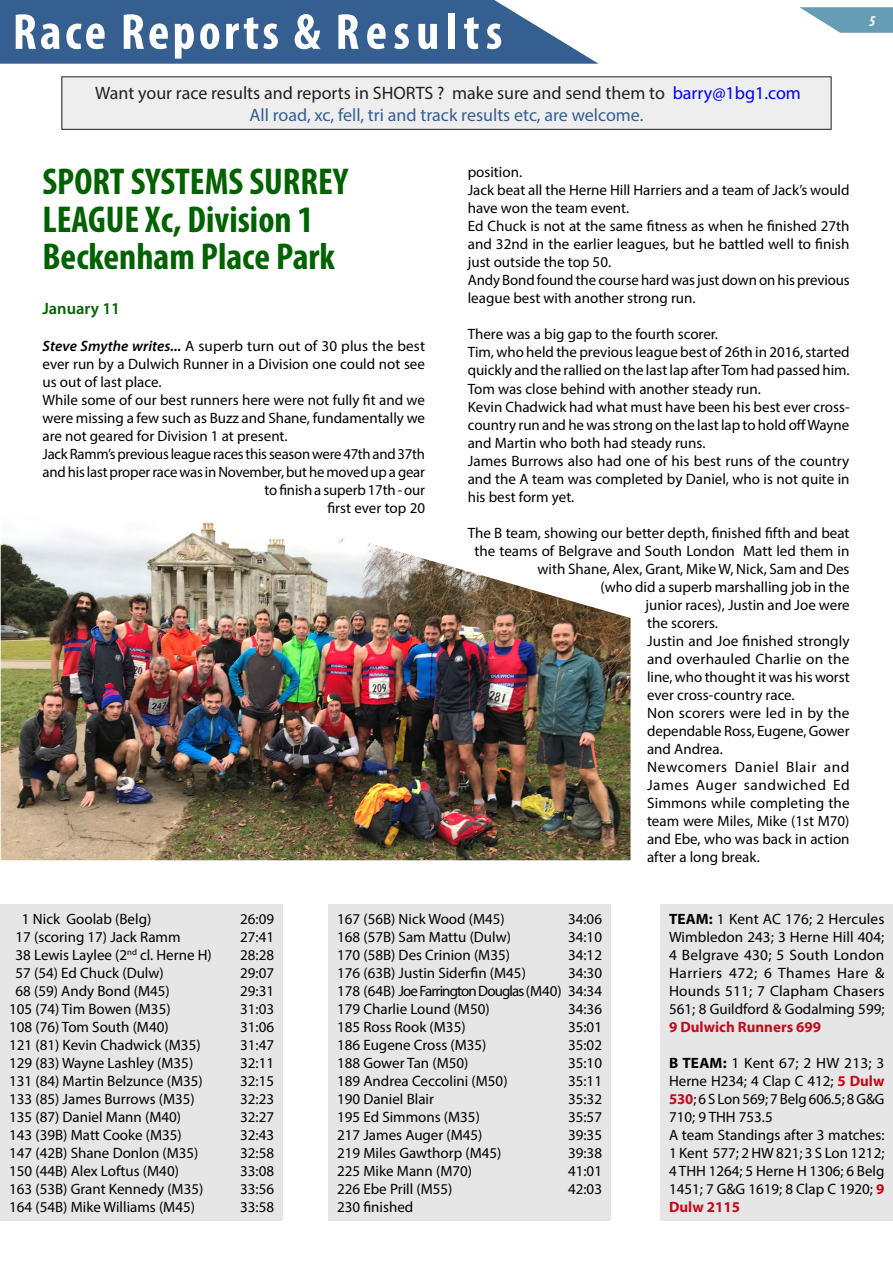
<style>
.page{position:relative;width:893px;height:1263px;background:#fff}
.page>*{position:absolute;margin:0;border:0;box-sizing:border-box;transform-origin:0 0}
.t1{font:700 condensed 51px "Myriad Pro";letter-spacing:.065em;color:#fff}
.t2{font:700 condensed 37.5px/37.5px "Myriad Pro";color:#006100}
.t3{font:18px/21.6px "Myriad Pro";color:#231f20;text-align:center}
.t4{font:600 16.5px "Myriad Pro";color:#006100}
.t5{font:15px/18px "Myriad Pro";color:#000}
.t6{font:15px "Myriad Pro";letter-spacing:.04em;color:#000}
.t7{font:15px "Myriad Pro";letter-spacing:.035em;color:#000}
.t8{font:700 15px "Myriad Pro";color:#c10c1b}
.t9{font:italic 700 condensed 15px "Myriad Pro";color:#fff}
.s1{color:#00f}
.s2{color:#365f91}
.s3{font-weight:600;font-style:italic}
.s4{font-weight:700}
.s5{font-weight:700;color:#c10c1b}
</style>
<div class="page">
<svg style="left:799px;top:7px;width:94px;height:26px"></svg>
<svg style="left:61px;top:76px;width:770px;height:54px;background:#e4e4e4"></svg>
<svg style="left:0;top:0;width:598px;height:64px;background:#486d9a"></svg>
<div style="left:1px;top:904px;width:282px;height:316px;background:#e6e6e6"></div>
<div style="left:660px;top:904px;width:233px;height:316px;background:#e6e6e6"></div>
<img style="left:1px;top:522px;width:629px;height:338px">
<div style="left:329px;top:904px;width:282px;height:316px;background:#e6e6e6"></div>
<h1 class="t1" style="left:13px;top:0;width:491px">Race Reports &amp; Results</h1>
<p class="t3" style="left:95px;top:82px;width:707px">Want your race results and reports in SHORTS ? make sure and send them to <span class="s1">barry@1bg1.com<br></span><span class="s2">All road, xc, fell, tri and track results etc, are welcome.</span></p>
<h2 class="t2" style="left:43px;top:162px;width:307px">SPORT SYSTEMS SURREY<br>LEAGUE Xc, Division 1<br>Beckenham Place Park</h2>
<p class="t4" style="left:43px;top:298px;width:79px">January 11</p>
<p class="t5" style="left:43px;top:336px;width:384px"><span class="s3">Steve Smythe writes...</span> A superb turn out of 30 plus the best</p>
<p class="t5" style="left:43px;top:354px;width:384px">ever run by a Dulwich Runner in a Division one could not see</p>
<p class="t5" style="left:43px;top:372px;width:121px">us out of last place.</p>
<p class="t5" style="left:43px;top:391px;width:384px">While some of our best runners here were not fully fit and we</p>
<p class="t5" style="left:43px;top:409px;width:384px">were missing a few such as Buzz and Shane, fundamentally we</p>
<p class="t5" style="left:43px;top:427px;width:247px">are not geared for Division 1 at present.</p>
<p class="t5" style="left:43px;top:445px;width:384px">Jack Ramm’s previous league races this season were 47th and 37th</p>
<p class="t5" style="left:43px;top:463px;width:384px">and his last proper race was in November, but he moved up a gear</p>
<p class="t5" style="left:265px;top:481px;width:162px">to finish a superb 17th - our</p>
<p class="t5" style="left:328px;top:499px;width:99px">first ever top 20</p>
<p class="t5" style="left:468px;top:163px;width:384px">position.<br>Jack beat all the Herne Hill Harriers and a team of Jack’s would have won the team event.<br>Ed Chuck is not at the same fitness as when he finished 27th and 32nd in the earlier leagues, but he battled well to finish just outside the top 50.<br>Andy Bond found the course hard was just down on his previous league best with another strong run.</p>
<p class="t5" style="left:468px;top:325px;width:383px">There was a big gap to the fourth scorer.<br>Tim, who held the previous league best of 26th in 2016, started quickly and the rallied on the last lap after Tom had passed him.<br>Tom was close behind with another steady run.<br>Kevin Chadwick had what must have been his best ever cross&shy;country run and he was strong on the last lap to hold off Wayne and Martin who both had steady runs.<br>James Burrows also had one of his best runs of the country and the A team was completed by Daniel, who is not quite in his best form yet.</p>
<p class="t5" style="left:468px;top:523px;width:383px">The B team, showing our better depth, finished fifth and beat</p>
<p class="t5" style="left:475px;top:541px;width:376px">the teams of Belgrave and South London Matt led them in</p>
<p class="t5" style="left:538px;top:559px;width:313px">with Shane, Alex, Grant, Mike W, Nick, Sam and Des</p>
<p class="t5" style="left:601px;top:578px;width:250px">(who did a superb marshalling job in the</p>
<p class="t5" style="left:646px;top:596px;width:206px">junior races), Justin and Joe were</p>
<p class="t5" style="left:647px;top:614px;width:72px">the scorers.</p>
<p class="t5" style="left:647px;top:632px;width:204px">Justin and Joe finished strongly</p>
<p class="t5" style="left:647px;top:650px;width:204px">and overhauled Charlie on the</p>
<p class="t5" style="left:647px;top:668px;width:204px">line, who thought it was his worst</p>
<p class="t5" style="left:647px;top:686px;width:149px">ever cross-country race.</p>
<p class="t5" style="left:647px;top:704px;width:204px">Non scorers were led in by the</p>
<p class="t5" style="left:647px;top:722px;width:204px">dependable Ross, Eugene, Gower</p>
<p class="t5" style="left:647px;top:740px;width:77px">and Andrea.</p>
<p class="t6" style="left:647px;top:758px;width:204px">Newcomers Daniel Blair and</p>
<p class="t7" style="left:647px;top:776px;width:204px">James Auger sandwiched Ed</p>
<p class="t5" style="left:647px;top:794px;width:204px">Simmons while completing the</p>
<p class="t5" style="left:647px;top:812px;width:204px">team were Miles, Mike (1st M70)</p>
<p class="t5" style="left:647px;top:830px;width:204px">and Ebe, who was back in action</p>
<p class="t5" style="left:647px;top:848px;width:114px">after a long break.</p>
<p class="t9" style="left:869px;top:11px;width:8px">5</p>
<p class="t5" style="left:22px;top:910px;width:131px">1 Nick Goolab (Belg)</p>
<p class="t5" style="left:240px;top:910px;width:35px">26:09</p>
<p class="t5" style="left:16px;top:928px;width:167px">17 (scoring 17) Jack Ramm</p>
<p class="t5" style="left:240px;top:928px;width:35px">27:41</p>
<p class="t5" style="left:16px;top:946px;width:198px">38 Lewis Laylee (2<sup>nd</sup> cl. Herne H)</p>
<p class="t5" style="left:240px;top:946px;width:35px">28:28</p>
<p class="t5" style="left:16px;top:964px;width:150px">57 (54) Ed Chuck (Dulw)</p>
<p class="t5" style="left:240px;top:964px;width:35px">29:07</p>
<p class="t5" style="left:16px;top:982px;width:156px">68 (59) Andy Bond (M45)</p>
<p class="t5" style="left:240px;top:982px;width:35px">29:31</p>
<p class="t5" style="left:9px;top:1000px;width:163px">105 (74) Tim Bowen (M35)</p>
<p class="t5" style="left:240px;top:1000px;width:35px">31:03</p>
<p class="t5" style="left:9px;top:1018px;width:161px">108 (76) Tom South (M40)</p>
<p class="t5" style="left:240px;top:1018px;width:35px">31:06</p>
<p class="t5" style="left:9px;top:1036px;width:193px">121 (81) Kevin Chadwick (M35)</p>
<p class="t5" style="left:240px;top:1036px;width:35px">31:47</p>
<p class="t5" style="left:9px;top:1054px;width:186px">129 (83) Wayne Lashley (M35)</p>
<p class="t5" style="left:240px;top:1054px;width:35px">32:11</p>
<p class="t5" style="left:9px;top:1072px;width:195px">131 (84) Martin Belzunce (M35)</p>
<p class="t5" style="left:240px;top:1072px;width:35px">32:15</p>
<p class="t5" style="left:9px;top:1090px;width:187px">133 (85) James Burrows (M35)</p>
<p class="t5" style="left:240px;top:1090px;width:35px">32:23</p>
<p class="t5" style="left:9px;top:1108px;width:173px">135 (87) Daniel Mann (M40)</p>
<p class="t5" style="left:240px;top:1108px;width:35px">32:27</p>
<p class="t5" style="left:9px;top:1126px;width:174px">143 (39B) Matt Cooke (M35)</p>
<p class="t5" style="left:240px;top:1126px;width:35px">32:43</p>
<p class="t5" style="left:9px;top:1144px;width:191px">147 (42B) Shane Donlon (M35)</p>
<p class="t5" style="left:240px;top:1144px;width:35px">32:58</p>
<p class="t5" style="left:9px;top:1162px;width:171px">150 (44B) Alex Loftus (M40)</p>
<p class="t5" style="left:240px;top:1162px;width:35px">33:08</p>
<p class="t5" style="left:9px;top:1180px;width:196px">163 (53B) Grant Kennedy (M35)</p>
<p class="t5" style="left:240px;top:1180px;width:35px">33:56</p>
<p class="t5" style="left:9px;top:1198px;width:187px">164 (54B) Mike Williams (M45)</p>
<p class="t5" style="left:240px;top:1198px;width:35px">33:58</p>
<p class="t5" style="left:337px;top:910px;width:169px">167 (56B) Nick Wood (M45)</p>
<p class="t5" style="left:568px;top:910px;width:35px">34:06</p>
<p class="t5" style="left:337px;top:928px;width:175px">168 (57B) Sam Mattu (Dulw)</p>
<p class="t5" style="left:568px;top:928px;width:35px">34:10</p>
<p class="t5" style="left:337px;top:946px;width:174px">170 (58B) Des Crinion (M35)</p>
<p class="t5" style="left:568px;top:946px;width:35px">34:12</p>
<p class="t5" style="left:337px;top:964px;width:190px">176 (63B) Justin Siderfin (M45)</p>
<p class="t5" style="left:337px;top:964px;width:266px;text-align:justify;text-indent:231px">34:30<br>178 (64B) Joe Farrington Douglas (M40) 34:34<br>179 Charlie Lound (M50)</p>
<p class="t5" style="left:568px;top:1000px;width:35px">34:36</p>
<p class="t5" style="left:337px;top:1018px;width:130px">185 Ross Rook (M35)</p>
<p class="t5" style="left:568px;top:1018px;width:35px">35:01</p>
<p class="t5" style="left:337px;top:1036px;width:151px">186 Eugene Cross (M35)</p>
<p class="t5" style="left:568px;top:1036px;width:35px">35:02</p>
<p class="t5" style="left:337px;top:1054px;width:133px">188 Gower Tan (M50)</p>
<p class="t5" style="left:568px;top:1054px;width:35px">35:10</p>
<p class="t5" style="left:337px;top:1072px;width:172px">189 Andrea Ceccolini (M50)</p>
<p class="t5" style="left:568px;top:1072px;width:35px">35:11</p>
<p class="t5" style="left:337px;top:1090px;width:98px">190 Daniel Blair</p>
<p class="t5" style="left:568px;top:1090px;width:35px">35:32</p>
<p class="t5" style="left:337px;top:1108px;width:144px">195 Ed Simmons (M35)</p>
<p class="t5" style="left:568px;top:1108px;width:35px">35:57</p>
<p class="t5" style="left:337px;top:1126px;width:147px">217 James Auger (M45)</p>
<p class="t5" style="left:568px;top:1126px;width:35px">39:35</p>
<p class="t5" style="left:337px;top:1144px;width:166px">219 Miles Gawthorp (M45)</p>
<p class="t5" style="left:568px;top:1144px;width:35px">39:38</p>
<p class="t5" style="left:337px;top:1162px;width:136px">225 Mike Mann (M70)</p>
<p class="t5" style="left:568px;top:1162px;width:35px">41:01</p>
<p class="t5" style="left:337px;top:1180px;width:117px">226 Ebe Prill (M55)</p>
<p class="t5" style="left:568px;top:1180px;width:35px">42:03</p>
<p class="t5" style="left:337px;top:1198px;width:78px">230 finished</p>
<p class="t5" style="left:669px;top:910px;width:217px;text-align:justify"><span class="s4">TEAM:</span> 1 Kent AC 176; 2 Hercules Wimbledon 243; 3 Herne Hill 404; 4 Belgrave 430; 5 South London Harriers 472; 6 Thames Hare &amp; Hounds 511; 7 Clapham Chasers 561; 8 Guildford &amp; Godalming 599;</p>
<p class="t8" style="left:669px;top:1017px;width:154px">9 Dulwich Runners 699</p>
<p class="t5" style="left:669px;top:1054px;width:217px"><span class="s4">B TEAM:</span> 1 Kent 67; 2 HW 213; 3<br>Herne H234; 4 Clap C 412; <span class="s5">5 Dulw<br>530</span>; 6 S Lon 569; 7 Belg 606.5; 8 G&amp;G<br>710; 9 THH 753.5<br>A team Standings after 3 matches:<br>1 Kent 577; 2 HW 821; 3 S Lon 1212;<br>4 THH 1264; 5 Herne H 1306; 6 Belg<br>1451; 7 G&amp;G 1619; 8 Clap C 1920; <span class="s5">9<br>Dulw 2115</span></p>
</div>
